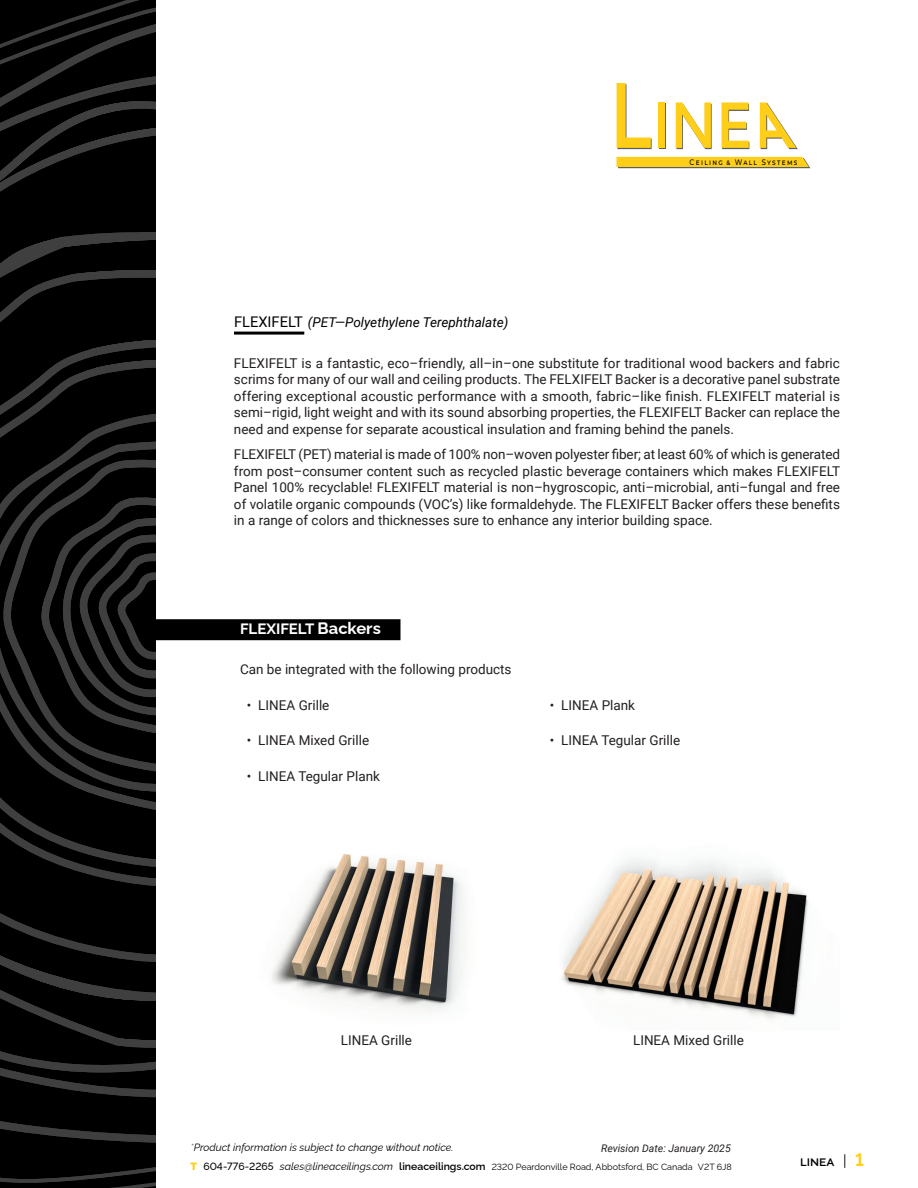
<style>
.page{position:relative;width:918px;height:1188px;background:#fff}
.page>*{position:absolute;margin:0;border:0;box-sizing:border-box;transform-origin:0 0}
.t1{font:700 15px "Raleway";color:#fff}
.t2{font:13.5px/16.5px "Roboto";color:#231f20;text-align:justify}
.t3{font:italic 13.5px "Roboto";color:#000001}
.t4{font:600 13.5px "Raleway";color:#000001}
.t5{font:italic 10.5px "Raleway";color:#000001}
.t6{font:italic 10.5px "Roboto";color:#231f20}
.t7{font:9px "Raleway";color:#000001}
.t8{font:500 7.95px "Montserrat";letter-spacing:.205em;color:#000001;scale:.84 1}
.s1{font-style:normal;font-size:14.7px}
.s2{font-size:16.5px}
.s3{color:#5f6363}
.s4{font-weight:900;font-size:10.5px;color:#fece19}
.s5{font-weight:500;font-size:10.5px}
.s6{font-style:italic;font-size:10.5px}
.s7{font-weight:600;font-size:10.5px}
.s8{font-weight:400;font-size:15px}
.s9{font-weight:700;font-size:18px;color:#fece19}
</style>
<div class="page">
<svg style="left:0;top:0;width:156px;height:67px;background:#0b0b0c"></svg>
<svg style="left:0;top:67px;width:156px;height:32px;background:#0e0e0f"></svg>
<svg style="left:0;top:99px;width:156px;height:169px;background:#0c0c0d"></svg>
<svg style="left:0;top:268px;width:156px;height:69px;background:#080809"></svg>
<div style="left:0;top:337px;width:88px;height:21px;background:#000001"></div>
<svg style="left:88px;top:337px;width:68px;height:21px"></svg>
<svg style="left:0;top:358px;width:156px;height:830px;background:#0c0c0c"></svg>
<svg style="left:0;top:409px;width:156px;height:407px;background:#0b0b0c"></svg>
<svg style="left:0;top:436px;width:156px;height:357px;background:#0f0f10"></svg>
<svg style="left:3px;top:458px;width:153px;height:316px;background:#131314"></svg>
<svg style="left:41px;top:496px;width:115px;height:241px;background:#161616"></svg>
<img style="left:271px;top:854px;width:193px;height:156px">
<img style="left:562px;top:858px;width:247px;height:161px">
<hr style="left:234px;top:332px;width:70px;height:3px;background:#000001">
<div style="left:659px;top:104px;width:7px;height:45px;background:#5e5f60"></div>
<svg style="left:616px;top:157px;width:194px;height:11px;background:#eec424"></svg>
<svg style="left:617px;top:83px;width:35px;height:66px"></svg>
<div style="left:659px;top:102px;width:6px;height:46px;background:#fece19"></div>
<svg style="left:676px;top:102px;width:36px;height:47px"></svg>
<svg style="left:722px;top:102px;width:27px;height:47px"></svg>
<svg style="left:760px;top:102px;width:38px;height:47px"></svg>
<div style="left:150px;top:619px;width:250px;height:21px;background:#000001"></div>
<p class="t8" style="left:690px;top:157px;width:130px">CEILING &amp; WALL SYSTEMS</p>
<p class="t3" style="left:234px;top:313px;width:276px"><span class="s1">FLEXIFELT</span> (PET—Polyethylene Terephthalate)</p>
<p class="t2" style="left:234px;top:354px;width:608px">FLEXIFELT is a fantastic, eco–friendly, all–in–one substitute for traditional wood backers and fabric scrims for many of our wall and ceiling products. The FELXIFELT Backer is a decorative panel substrate offering exceptional acoustic performance with a smooth, fabric–like finish. FLEXIFELT material is semi–rigid, light weight and with its sound absorbing properties, the FLEXIFELT Backer can replace the need and expense for separate acoustical insulation and framing behind the panels.</p>
<p class="t2" style="left:234px;top:446px;width:608px">FLEXIFELT (PET) material is made of 100% non–woven polyester fiber; at least 60% of which is generated from post–consumer content such as recycled plastic beverage containers which makes FLEXIFELT Panel 100% recyclable! FLEXIFELT material is non–hygroscopic, anti–microbial, anti–fungal and free of volatile organic compounds (VOC’s) like formaldehyde. The FLEXIFELT Backer offers these benefits in a range of colors and thicknesses sure to enhance any interior building space.</p>
<p class="t1" style="left:240px;top:617px;width:142px">FLEXIFELT <span class="s2">Backers</span></p>
<p class="t2" style="left:240px;top:660px;width:273px">Can be integrated with the following products</p>
<p class="t2" style="left:247px;top:696px;width:84px">• LINEA Grille</p>
<p class="t2" style="left:550px;top:696px;width:87px">• LINEA Plank</p>
<p class="t2" style="left:247px;top:731px;width:124px">• LINEA Mixed Grille</p>
<p class="t2" style="left:550px;top:731px;width:132px">• LINEA Tegular Grille</p>
<p class="t2" style="left:247px;top:768px;width:135px">• LINEA Tegular Plank</p>
<p class="t2" style="left:341px;top:1031px;width:73px">LINEA Grille</p>
<p class="t2" style="left:633px;top:1031px;width:112px">LINEA Mixed Grille</p>
<p class="t5" style="left:190px;top:1139px;width:265px"><span class="s3">*</span>Product information is subject to change without notice.</p>
<p class="t7" style="left:190px;top:1160px;width:543px"><span class="s4">T</span> <span class="s5">604-776-2265</span> <span class="s6">sales@lineaceilings.com</span> <span class="s7">lineaceilings.com</span> 2320 Peardonville Road, Abbotsford, BC Canada V2T 6J8</p>
<p class="t6" style="left:601px;top:1140px;width:131px">Revision Date: January 2025</p>
<p class="t4" style="left:800px;top:1151px;width:65px">linea <span class="s8">|</span> <span class="s9">1</span></p>
</div>
